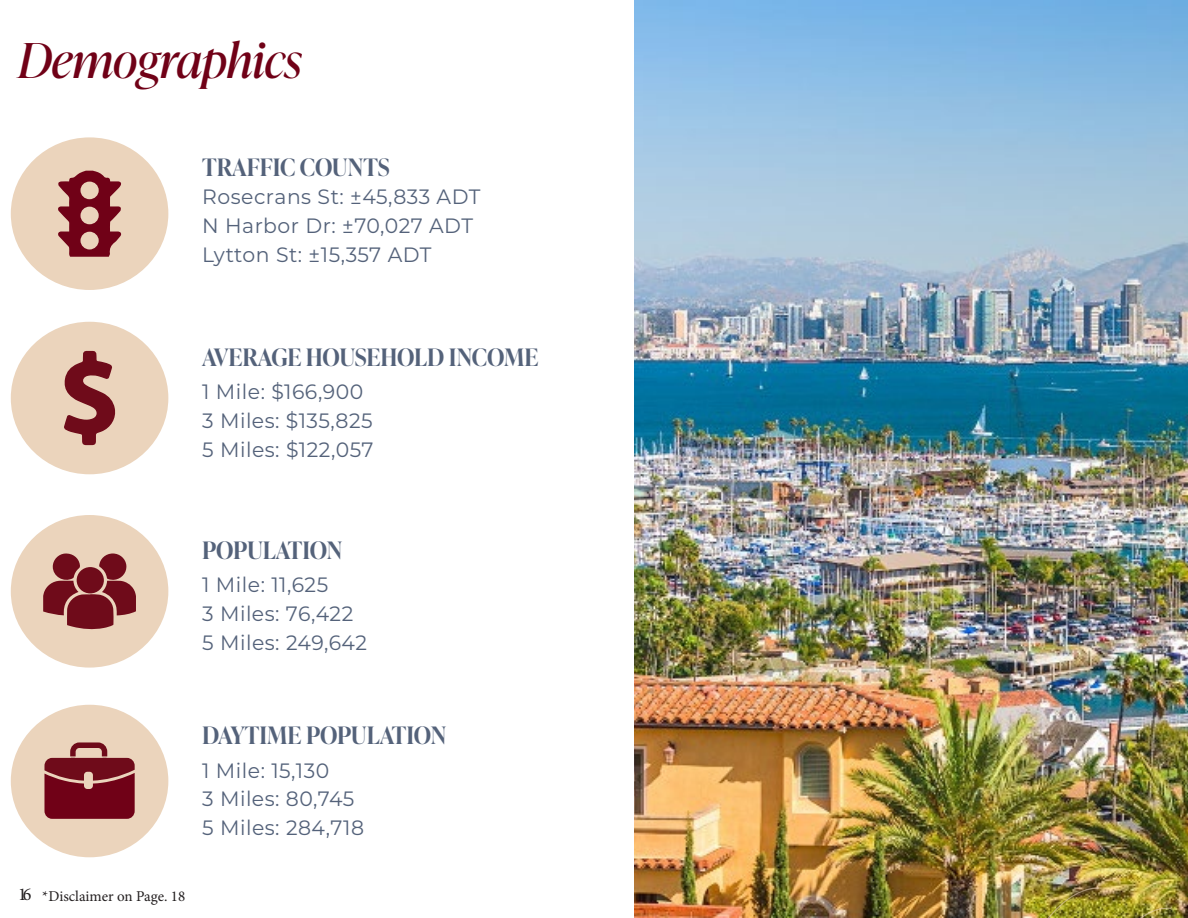
<style>
.page{position:relative;width:1188px;height:918px;background:#fff}
.page>*{position:absolute;margin:0;border:0;box-sizing:border-box;transform-origin:0 0}
.t1{font:italic 48px "Ivy Presto Display";color:#700117}
.t2{font:600 24px "Ivy Presto Display";letter-spacing:-.005em;color:#54627a}
.Body_Copy{font:20.7px "Montserrat";letter-spacing:.025em;color:#54627a}
.t3{font:18px "Minion Pro";color:#231f20}
.t4{font:15px "Minion Pro";letter-spacing:-.005em;color:#231f20}
</style>
<div class="page">
<div style="left:11px;top:137px;width:157px;height:153px;background:#ebd4bc;border-radius:50%"></div>
<svg style="left:58px;top:171px;width:64px;height:86px"></svg>
<div style="left:11px;top:322px;width:157px;height:152px;background:#ebd4bc;border-radius:50%"></div>
<svg style="left:64px;top:350px;width:52px;height:96px"></svg>
<div style="left:11px;top:705px;width:157px;height:152px;background:#ebd4bc;border-radius:50%"></div>
<svg style="left:44px;top:742px;width:91px;height:77px"></svg>
<div style="left:11px;top:515px;width:157px;height:153px;background:#ebd4bc;border-radius:50%"></div>
<svg style="left:43px;top:553px;width:93px;height:77px"></svg>
<img style="left:635px;top:0;width:553px;height:918px">
<img style="left:904px;top:887px;width:284px;height:31px">
<p class="t1" style="left:18px;top:27px;width:285px">Demographics</p>
<p class="t2" style="left:202px;top:150px;width:189px">TRAFFIC COUNTS</p>
<p class="Body_Copy" style="left:202px;top:183px;width:280px">Rosecrans St: ±45,833 ADT</p>
<p class="Body_Copy" style="left:202px;top:212px;width:272px">N Harbor Dr: ±70,027 ADT</p>
<p class="Body_Copy" style="left:202px;top:240px;width:231px">Lytton St: ±15,357 ADT</p>
<p class="t2" style="left:202px;top:340px;width:338px">AVERAGE HOUSEHOLD INCOME</p>
<p class="Body_Copy" style="left:202px;top:378px;width:163px">1 Mile: $166,900</p>
<p class="Body_Copy" style="left:202px;top:407px;width:172px">3 Miles: $135,825</p>
<p class="Body_Copy" style="left:202px;top:436px;width:173px">5 Miles: $122,057</p>
<p class="t2" style="left:202px;top:533px;width:142px">POPULATION</p>
<p class="Body_Copy" style="left:202px;top:571px;width:128px">1 Mile: 11,625</p>
<p class="Body_Copy" style="left:202px;top:599px;width:153px">3 Miles: 76,422</p>
<p class="Body_Copy" style="left:202px;top:628px;width:166px">5 Miles: 249,642</p>
<p class="t2" style="left:202px;top:718px;width:246px">DAYTIME POPULATION</p>
<p class="Body_Copy" style="left:202px;top:756px;width:129px">1 Mile: 15,130</p>
<p class="Body_Copy" style="left:202px;top:785px;width:154px">3 Miles: 80,745</p>
<p class="Body_Copy" style="left:202px;top:814px;width:163px">5 Miles: 284,718</p>
<p class="t3" style="left:18px;top:882px;width:15px">16</p>
<p class="t4" style="left:42px;top:886px;width:144px">*Disclaimer on Page. 18</p>
</div>
